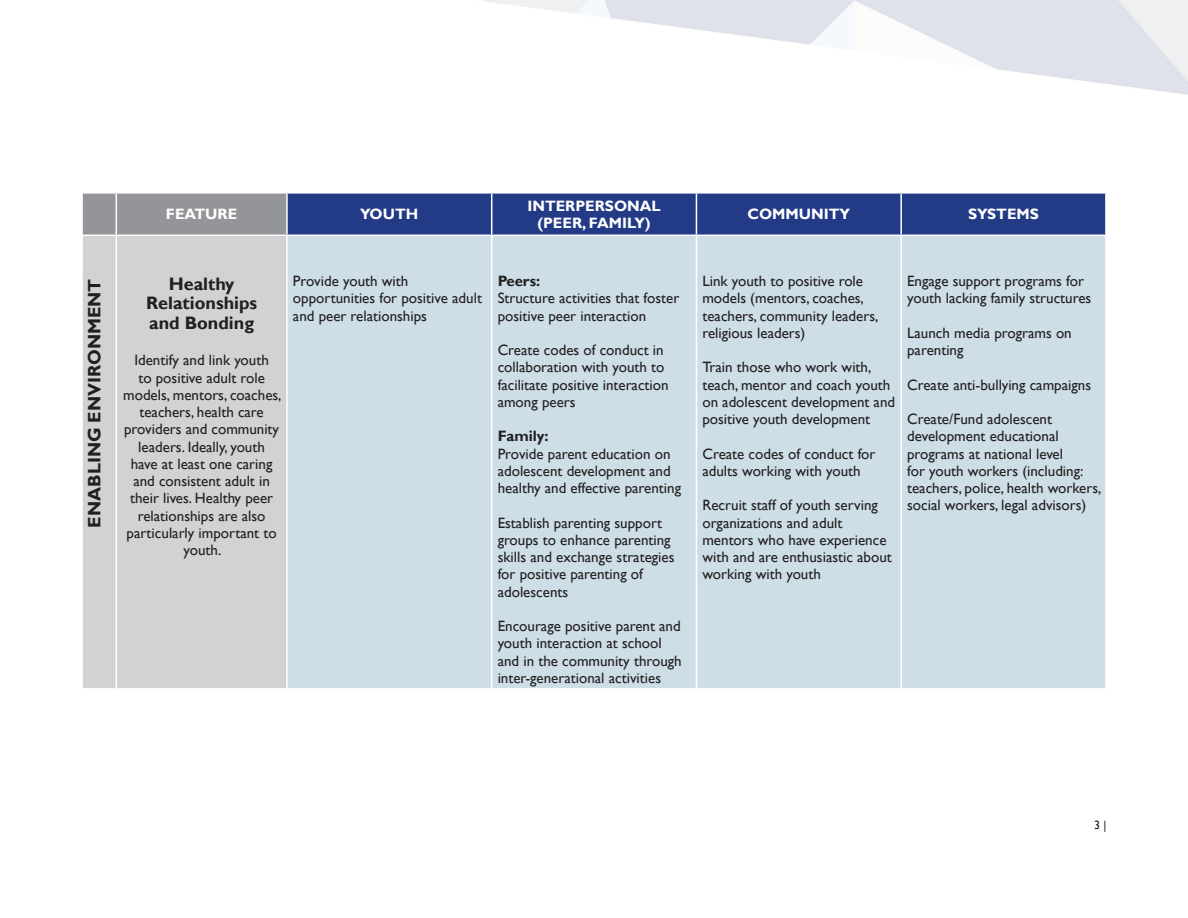
<style>
.page{position:relative;width:1188px;height:918px;background:#fff}
.page>*{position:absolute;margin:0;border:0;box-sizing:border-box;transform-origin:0 0}
.t1{font:700 18px/19.5px "Gill Sans";color:#231f20;text-align:center}
.t2{font:15px/17.2px "Gill Sans";color:#231f20}
.t3{font:700 15px/17.2px "Gill Sans";color:#fff;text-align:center}
.t4{font:700 15px "Gill Sans";color:#231f20}
.t5{font:12px "Gill Sans";color:#231f20}
</style>
<div class="page">
<svg style="left:83px;top:194px;width:1022px;height:41px;background:#3c4f8c"></svg>
<div style="left:83px;top:236px;width:203px;height:452px;background:#d1d2d4"></div>
<div style="left:288px;top:236px;width:817px;height:452px;background:#cddee7"></div>
<hr style="left:116px;top:236px;width:1px;height:452px;background:#fff">
<hr style="left:491px;top:236px;width:1px;height:452px;background:#fff">
<hr style="left:696px;top:236px;width:1px;height:452px;background:#fff">
<hr style="left:900px;top:236px;width:2px;height:452px;background:#fff">
<hr style="left:491px;top:194px;width:1px;height:41px;background:#fff">
<hr style="left:696px;top:194px;width:1px;height:41px;background:#fff">
<hr style="left:900px;top:194px;width:2px;height:41px;background:#fff">
<hr style="left:116px;top:194px;width:1px;height:41px;background:#fff">
<hr style="left:286px;top:194px;width:2px;height:41px;background:#fff">
<img style="left:484px;top:0;width:704px;height:95px">
<p class="t3" style="left:166px;top:206px;width:73px">FEATURE</p>
<p class="t3" style="left:360px;top:206px;width:60px">YOUTH</p>
<p class="t3" style="left:527px;top:197px;width:135px">INTERPERSONAL (PEER, FAMILY)</p>
<p class="t3" style="left:747px;top:206px;width:104px">COMMUNITY</p>
<p class="t3" style="left:968px;top:206px;width:72px">SYSTEMS</p>
<p class="t1" style="left:85px;top:528px;width:251px;rotate:-90deg">ENABLING ENVIRONMENT</p>
<p class="t1" style="left:146px;top:274px;width:113px">Healthy<br>Relationships and Bonding</p>
<p class="t2" style="left:123px;top:352px;width:160px;text-align:center">Identify and link youth<br>to positive adult role models, mentors, coaches, teachers, health care providers and community leaders. Ideally, youth<br>have at least one caring and consistent adult in their lives. Healthy peer relationships are also particularly important to youth.</p>
<p class="t2" style="left:293px;top:273px;width:191px">Provide youth with opportunities for positive adult and peer relationships</p>
<p class="t4" style="left:498px;top:272px;width:44px">Peers:</p>
<p class="t2" style="left:498px;top:290px;width:183px">Structure activities that foster positive peer interaction</p>
<p class="t2" style="left:498px;top:342px;width:173px">Create codes of conduct in collaboration with youth to facilitate positive interaction among peers</p>
<p class="t4" style="left:498px;top:427px;width:52px">Family:</p>
<p class="t2" style="left:498px;top:445px;width:185px">Provide parent education on adolescent development and healthy and effective parenting</p>
<p class="t2" style="left:498px;top:514px;width:178px">Establish parenting support groups to enhance parenting skills and exchange strategies for positive parenting of adolescents</p>
<p class="t2" style="left:498px;top:618px;width:186px">Encourage positive parent and youth interaction at school and in the community through inter-generational activities</p>
<p class="t2" style="left:702px;top:273px;width:178px">Link youth to positive role models (mentors, coaches, teachers, community leaders, religious leaders)</p>
<p class="t2" style="left:702px;top:359px;width:194px">Train those who work with, teach, mentor and coach youth on adolescent development and positive youth development</p>
<p class="t2" style="left:702px;top:445px;width:175px">Create codes of conduct for adults working with youth</p>
<p class="t2" style="left:702px;top:497px;width:191px">Recruit staff of youth serving organizations and adult mentors who have experience with and are enthusiastic about working with youth</p>
<p class="t2" style="left:907px;top:273px;width:186px">Engage support programs for youth lacking family structures</p>
<p class="t2" style="left:907px;top:325px;width:166px">Launch media programs on parenting</p>
<p class="t2" style="left:907px;top:376px;width:185px">Create anti-bullying campaigns</p>
<p class="t2" style="left:907px;top:411px;width:196px">Create/Fund adolescent development educational programs at national level<br>for youth workers (including: teachers, police, health workers, social workers, legal advisors)</p>
<p class="t5" style="left:1094px;top:818px;width:14px">3 |</p>
</div>
